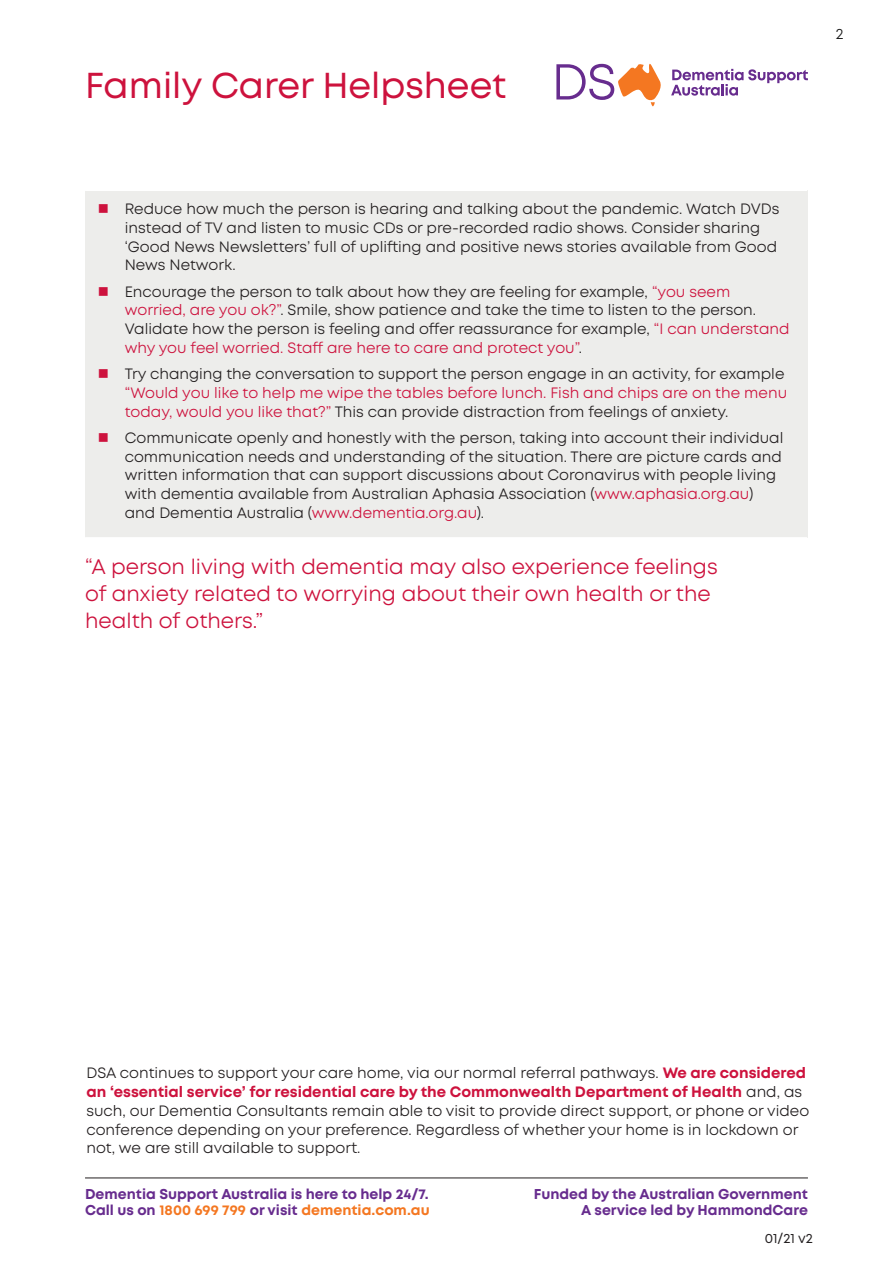
<style>
.page{position:relative;width:893px;height:1263px;background:#fff}
.page>*{position:absolute;margin:0;border:0;box-sizing:border-box;transform-origin:0 0}
.t1{font:36px "Mont";color:#cd123d}
.quote{font:21px/27px "Mont";color:#cd123d}
.body{font:15px/18.8px "Mont";color:#231f20}
._8_15___Left{font:15px "Mont";color:#141414}
.t2{font:700 14.25px/16.5px "Mont";color:#672c8e}
.t3{font:13.5px "Mont";color:#231f20}
.s1{color:#cd123d}
.s2{font-weight:700;color:#cd123d}
.s3{color:#f47721}
</style>
<div class="page">
<svg style="left:671px;top:69px;width:137px;height:27px"></svg>
<svg style="left:556px;top:63px;width:105px;height:43px"></svg>
<div style="left:85px;top:190px;width:722px;height:348px;background:#ededeb"></div>
<hr style="left:85px;top:537px;width:722px;height:2px;background:#fff">
<hr style="left:85px;top:190px;width:722px;height:1px;background:#fff">
<hr style="left:85px;top:1177px;width:723px;height:1px;background:#231f20">
<p class="t1" style="left:85px;top:63px;width:423px">Family Carer Helpsheet</p>
<p class="body" style="left:125px;top:200px;width:656px">Reduce how much the person is hearing and talking about the pandemic. Watch DVDs instead of TV and listen to music CDs or pre-recorded radio shows. Consider sharing ‘Good News Newsletters’ full of uplifting and positive news stories available from Good News Network.</p>
<p class="body" style="left:125px;top:282px;width:666px">Encourage the person to talk about how they are feeling for example, <span class="s1">“you seem worried, are you ok?”</span>. Smile, show patience and take the time to listen to the person.<br>Validate how the person is feeling and offer reassurance for example, <span class="s1">“I can understand why you feel worried. Staff are here to care and protect you”</span>.</p>
<p class="body" style="left:125px;top:365px;width:664px">Try changing the conversation to support the person engage in an activity, for example <span class="s1">“Would you like to help me wipe the tables before lunch. Fish and chips are on the menu today, would you like that?”</span> This can provide distraction from feelings of anxiety.</p>
<p class="body" style="left:125px;top:428px;width:660px">Communicate openly and honestly with the person, taking into account their individual communication needs and understanding of the situation. There are picture cards and written information that can support discussions about Coronavirus with people living with dementia available from Australian Aphasia Association (<span class="s1">www.aphasia.org.au</span>) and Dementia Australia (<span class="s1">www.dementia.org.au</span>).</p>
<p class="quote" style="left:85px;top:554px;width:634px">“A person living with dementia may also experience feelings of anxiety related to worrying about their own health or the health of others.”</p>
<p class="_8_15___Left" style="left:836px;top:24px;width:9px">2</p>
<p class="body" style="left:86px;top:1064px;width:724px">DSA continues to support your care home, via our normal referral pathways. <span class="s2">We are considered an ‘essential service’ for residential care by the Commonwealth Department of Health</span> and, as such, our Dementia Consultants remain able to visit to provide direct support, or phone or video conference depending on your preference. Regardless of whether your home is in lockdown or not, we are still available to support.</p>
<p class="t2" style="left:85px;top:1185px;width:346px">Dementia Support Australia is here to help 24/7.<br>Call us on <span class="s3">1800 699 799</span> or visit <span class="s3">dementia.com.au</span></p>
<p class="t2" style="left:534px;top:1186px;width:276px">Funded by the Australian Government</p>
<p class="t2" style="left:581px;top:1202px;width:228px">A service led by HammondCare</p>
<p class="t3" style="left:765px;top:1230px;width:50px">01/21 v2</p>
</div>
